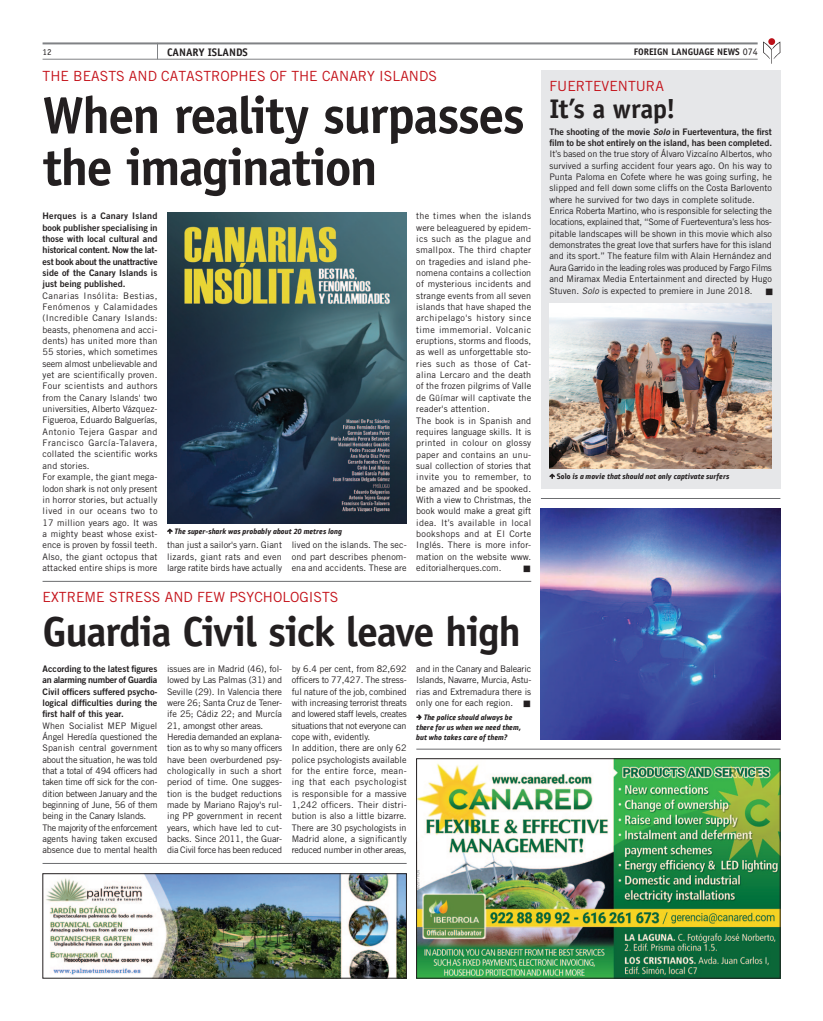
<style>
.page{position:relative;width:823px;height:1021px;background:#fff}
.page>*{position:absolute;margin:0;border:0;box-sizing:border-box;transform-origin:0 0}
.t1{font:700 52px/52px "Officina Sans Std";letter-spacing:-.035em;color:#231f20}
.t2{font:700 42px "Officina Sans Std";letter-spacing:-.03em;color:#231f20}
.t3{font:700 27px "Officina Sans Std";letter-spacing:-.01em;color:#231f20}
.t4{font:14px "Trade Gothic LT Std";color:#c4121a}
.t5{font:700 11px "Officina Sans Std";color:#231f20}
.t6{font:700 9.5px "Officina Sans Std";color:#231f20}
.t7{font:9px/11.3px "Trade Gothic LT Std";color:#231f20}
.t8{font:9px/11.3px "Trade Gothic LT Std Bd 2";color:#231f20;text-align:justify}
.t9{font:9px/11.3px "Trade Gothic LT Std";letter-spacing:-.025em;color:#231f20}
.t10{font:9px "Officina Sans Std";color:#231f20}
.t11{font:italic 700 8px "PF Bulletin Sans Pro";color:#231f20;scale:.95 1}
.t12{font:700 8px "PF Bulletin Sans Pro";color:#231f20;scale:.95 1}
.t13{font:7px "Zapf Dingbats IT Cby BT";color:#231f20}
.s1{font-weight:400;font-size:10px}
.s2{font-family:"Trade Gothic LT Std Bd 2 Obl"}
.s3{font-style:italic}
</style>
<div class="page">
<svg style="left:157px;top:44px;width:1px;height:15px"></svg>
<hr style="left:43px;top:59px;width:714px;height:1px;background:#808285">
<hr style="left:43px;top:42px;width:714px;height:2px;background:#808285">
<svg style="left:763px;top:42px;width:17px;height:22px"></svg>
<svg style="left:767px;top:38px;width:7px;height:7px"></svg>
<hr style="left:43px;top:863px;width:363px;height:1px;background:#6c6d70">
<hr style="left:43px;top:581px;width:488px;height:1px;background:#6c6d70">
<hr style="left:416px;top:748px;width:364px;height:1px;background:#6c6d70">
<hr style="left:540px;top:498px;width:240px;height:1px;background:#6c6d70">
<img style="left:418px;top:760px;width:360px;height:216px">
<div style="left:416px;top:758px;width:364px;height:220px;border:1px solid #231f20"></div>
<img style="left:45px;top:875px;width:359px;height:101px">
<div style="left:43px;top:873px;width:363px;height:105px;border:1px solid #231f20"></div>
<div style="left:540px;top:71px;width:240px;height:418px;background:#e6e7e9"></div>
<img style="left:549px;top:303px;width:222px;height:165px">
<img style="left:167px;top:213px;width:239px;height:311px">
<img style="left:540px;top:508px;width:240px;height:231px">
<svg style="left:549px;top:473px;width:6px;height:6px"></svg>
<svg style="left:416px;top:714px;width:6px;height:6px"></svg>
<svg style="left:167px;top:528px;width:6px;height:6px"></svg>
<p class="t5" style="left:167px;top:45px;width:82px">CANARY ISLANDS</p>
<p class="t10" style="left:43px;top:47px;width:10px">12</p>
<p class="t6" style="left:633px;top:46px;width:125px">FOREIGN LANGUAGE NEWS <span class="s1">074</span></p>
<h3 class="t4" style="left:43px;top:68px;width:395px">Th e b easts and catastroph es of th e Canary I slands</h3>
<h1 class="t1" style="left:43px;top:89px;width:483px">When reality surpasses the imagination</h1>
<p class="t8" style="left:43px;top:210px;width:116px">Herques is a Canary Island book publisher specialising in those with local cultural and historical content. Now the lat&shy;est book about the unattractive side of the Canary Islands is just being published.</p>
<p class="t7" style="left:43px;top:290px;width:116px">Canarias I nsólita: Bestias,<br>Fenómenos y Calamidades (I ncredible Canary Islands: beasts, phenomena and acci&shy;dents) has united more than<br>55 stories, which sometimes seem almost unbelievable and yet are scientifically proven.<br>Four scientists and authors from the Canary Islands' two universities, Alberto Vázquez-<br>Figueroa, Eduardo Balguerías,<br>Antonio Tejera Gaspar and<br>Francisco García-Talavera, collated the scientific works and stories.<br>For example, the giant mega&shy;lodon shark is not only present in horror stories, but actually lived in our oceans two to<br>17 million years ago. It was a mighty beast whose exist&shy;ence is proven by fossil teeth.<br>Also, the giant octopus that attacked entire ships is more</p>
<p class="t7" style="left:416px;top:210px;width:116px">the times when the islands were beleaguered by epidem&shy;ics such as the plague and smallpox. The third chapter on tragedies and island phe&shy;nomena contains a collection of mysterious incidents and strange events from all seven islands that have shaped the archipelago's history since time immemorial. Volcanic eruptions, storms and floods, as well as unforgettable sto&shy;ries such as those of Cat&shy;alina Lercaro and the death of the frozen pilgrims of Valle de Güímar will captivate the reader's attention.<br>The book is in Spanish and requires language skills. It is printed in colour on glossy paper and contains an unu&shy;sual collection of stories that invite you to remember, to be amazed and be spooked.<br>With a view to Christmas, the book would make a great gift idea. It’s available in local bookshops and at E l Corte<br>I nglés. There is more infor&shy;mation on the website www. editorialherques.com.</p>
<p class="t11" style="left:265px;top:526px;width:29px">● □◆▼</p>
<p class="t11" style="left:313px;top:526px;width:27px">▼ ▲ ●□■</p>
<p class="t7" style="left:167px;top:539px;width:116px;text-align:justify">than just a sailor's yarn. Giant lizards, giant rats and even large ratite birds have actually</p>
<p class="t7" style="left:291px;top:539px;width:116px;text-align:justify">lived on the islands. The sec&shy;ond part describes phenom&shy;ena and accidents. These are</p>
<p class="t13" style="left:523px;top:565px;width:8px">■</p>
<h3 class="t4" style="left:43px;top:588px;width:297px">Extreme stress and few psych ologists</h3>
<h2 class="t2" style="left:43px;top:605px;width:479px">Guardia Civil sick leave high</h2>
<p class="t8" style="left:43px;top:663px;width:116px">According to the latest figures an alarming number of Guardia Civil officers suffered psycho&shy;logical difficulties during the first half of this year.</p>
<p class="t9" style="left:43px;top:719px;width:116px">When Socialist MEP M iguel<br>Ángel Heredía questioned the<br>Spanish central government about the situation, he was told that a total of 494 officers had taken time off sick for the con&shy;dition between January and the beginning of June, 56 of them being in the Canary Islands.<br>The majority of the enforcement agents having taken excused absence due to mental health</p>
<p class="t7" style="left:167px;top:663px;width:116px">issues are in Madrid (46), fol&shy;lowed by Las Palmas (31) and<br>Seville (29). I n Valencia there were 26; Santa Cruz de Tener&shy;ife 25; Cádiz 22; and M urcía<br>21, amongst other areas.<br>Heredia demanded an explana&shy;tion as to why so many officers have been overburdened psy&shy;chologically in such a short period of time. One sugges&shy;tion is the budget reductions made by Mariano Rajoy's rul&shy;ing PP government in recent years, which have led to cut&shy;backs. Since 2011, the Guar&shy;dia Civil force has been reduced</p>
<p class="t7" style="left:291px;top:663px;width:116px">by 6.4 per cent, from 82,692 officers to 77,427. The stress&shy;ful nature of the job, combined with increasing terrorist threats and lowered staff levels, creates situations that not everyone can cope with, evidently.<br>I n addition, there are only 62 police psychologists available for the entire force, mean&shy;ing that each psychologist is responsible for a massive<br>1,242 officers. Their distri&shy;bution is also a little bizarre.<br>There are 30 psychologists in<br>Madrid alone, a significantly reduced number in other areas,</p>
<p class="t7" style="left:416px;top:663px;width:116px;text-align:justify">and in the Canary and Balearic Islands, Navarre, M urcia, Astu&shy;rias and Extremadura there is only one for each region. ■</p>
<p class="t11" style="left:457px;top:712px;width:32px">▲ □◆● ●</p>
<p class="t11" style="left:416px;top:722px;width:41px">▼ □ ◆▲</p>
<p class="t11" style="left:458px;top:732px;width:35px">▲ □ ▼</p>
<h3 class="t4" style="left:549px;top:77px;width:116px">Fuerteventura</h3>
<h3 class="t3" style="left:549px;top:92px;width:128px">It’s a wrap!</h3>
<p class="t8" style="left:549px;top:126px;width:224px">The shooting of the movie <span class="s2">Solo</span> in Fuerteventura, the first film to be shot entirely on the island, has been completed.</p>
<p class="t7" style="left:549px;top:148px;width:224px">I t’s based on the true story of Álvaro Vizcaíno Albertos, who survived a surfing accident four years ago. On his way to Punta Paloma en Cofete where he was going surfing, he slipped and fell down some cliffs on the Costa Barlovento where he survived for two days in complete solitude.<br>Enrica Roberta Martino, who is responsible for selecting the locations, explained that, “Some of Fuerteventura’s less hos&shy;pitable landscapes will be shown in this movie which also demonstrates the great love that surfers have for this island and its sport.” The feature film with Alain Hernández and Aura Garrido in the leading roles was produced by Fargo Films and M iramax Media Entertainment and directed by Hugo Stuven. <span class="s3">Solo</span> is expected to premiere in June 2018.</p>
<p class="t13" style="left:765px;top:288px;width:8px">■</p>
<p class="t12" style="left:560px;top:471px;width:20px">□●□ ▲</p>
<p class="t11" style="left:591px;top:471px;width:82px">□❖ ▼ ▼ ▲ □◆● ■□▼ □■●</p>
<p class="t11" style="left:684px;top:471px;width:31px">▼❖ ▼ ▲◆</p>
</div>
